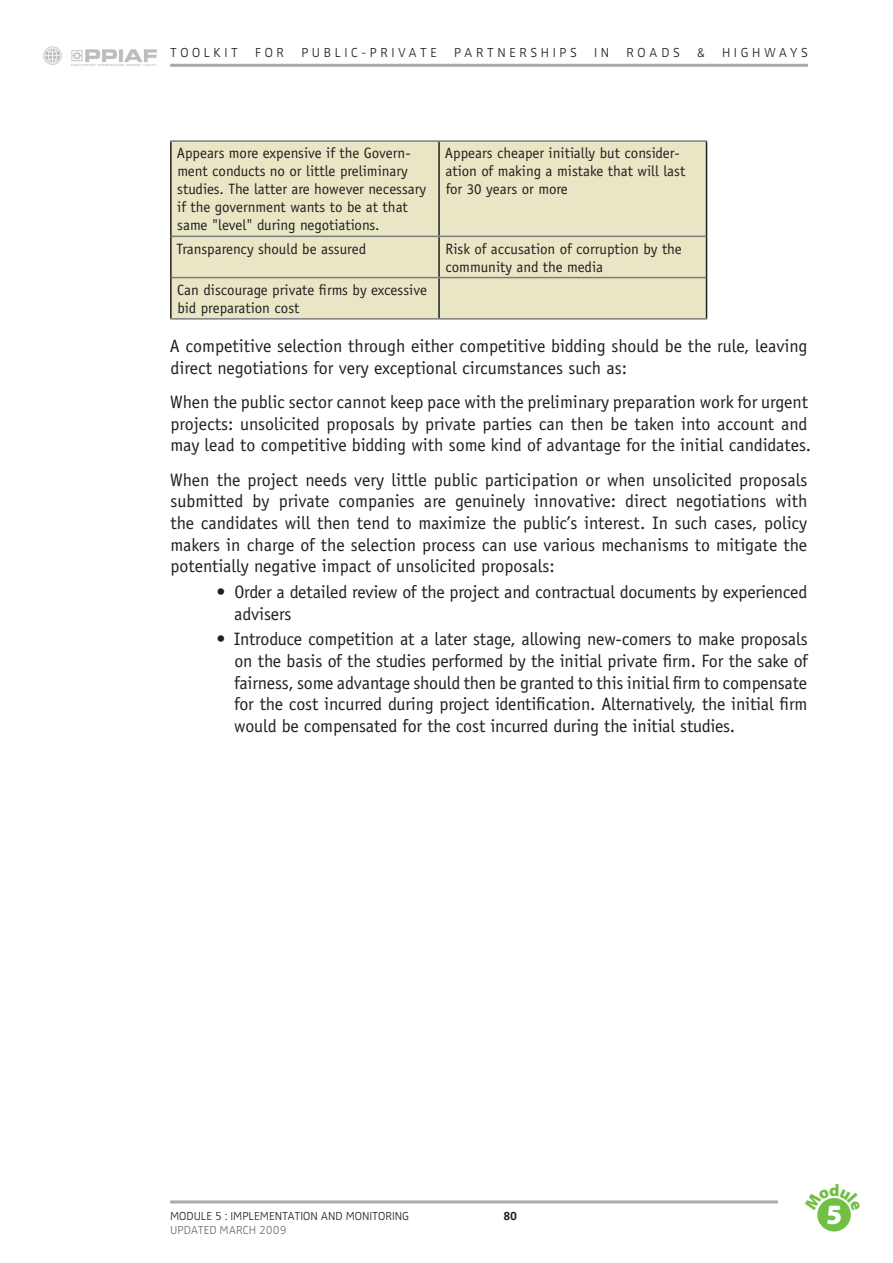
<style>
.page{position:relative;width:893px;height:1263px;background:#fff}
.page>*{position:absolute;margin:0;border:0;box-sizing:border-box;transform-origin:0 0}
.t1{font:900 28.05px "Myriad Pro";color:#fff}
.t2{font:18px/21.6px "Officina Sans";color:#231f20}
.t3{font:15px/18px "Officina Sans";color:#231f20}
.t4{font:300 13.5px "Zwo";letter-spacing:.265em;color:#231f20}
.t5{font:300 12px "Zwo";color:#231f20}
.t6{font:300 12px "Zwo";color:#6c6d70}
.t7{font:700 12px "Zwo";color:#231f20}
</style>
<div class="page">
<hr style="left:170px;top:64px;width:638px;height:3px;background:#a8a9ad">
<img style="left:43px;top:46px;width:19px;height:19px">
<img style="left:71px;top:49px;width:86px;height:17px">
<hr style="left:170px;top:1200px;width:608px;height:3px;background:#a8a9ad">
<div style="left:817px;top:1198px;width:34px;height:33px;background:#71bf44;border-radius:50%"></div>
<div style="left:172px;top:142px;width:534px;height:176px;background:#e9e6c5"></div>
<hr style="left:170px;top:140px;width:269px;height:2px;background:#7c7d83">
<hr style="left:439px;top:140px;width:268px;height:2px;background:#7c7d83">
<hr style="left:172px;top:236px;width:267px;height:1px;background:#7c7d83">
<hr style="left:439px;top:236px;width:267px;height:1px;background:#7c7d83">
<hr style="left:172px;top:277px;width:267px;height:1px;background:#7c7d83">
<hr style="left:439px;top:277px;width:267px;height:1px;background:#7c7d83">
<hr style="left:170px;top:318px;width:269px;height:2px;background:#7c7d83">
<hr style="left:439px;top:318px;width:268px;height:2px;background:#7c7d83">
<hr style="left:170px;top:142px;width:2px;height:94px;background:#231f20">
<hr style="left:438px;top:142px;width:2px;height:94px;background:#231f20">
<hr style="left:706px;top:142px;width:1px;height:94px;background:#231f20">
<hr style="left:170px;top:236px;width:2px;height:42px;background:#231f20">
<hr style="left:438px;top:237px;width:2px;height:40px;background:#231f20">
<hr style="left:706px;top:236px;width:1px;height:42px;background:#231f20">
<hr style="left:170px;top:278px;width:2px;height:40px;background:#231f20">
<hr style="left:438px;top:278px;width:2px;height:40px;background:#231f20">
<hr style="left:706px;top:278px;width:1px;height:40px;background:#231f20">
<svg style="left:817px;top:1198px;width:34px;height:13px"></svg>
<p class="t4" style="left:170px;top:45px;width:68px">TOOLKIT</p>
<p class="t4" style="left:255px;top:45px;width:30px">FOR</p>
<p class="t4" style="left:301px;top:45px;width:137px">PUBLIC-PRIVATE</p>
<p class="t4" style="left:454px;top:45px;width:124px">PARTNERSHIP S</p>
<p class="t4" style="left:594px;top:45px;width:17px">I N</p>
<p class="t4" style="left:626px;top:45px;width:55px">ROADS</p>
<p class="t4" style="left:697px;top:45px;width:20px">&amp; H</p>
<p class="t4" style="left:734px;top:45px;width:75px">IGHWAYS</p>
<p class="t3" style="left:177px;top:144px;width:251px">Appears more expensive if the Govern&shy;ment conducts no or little preliminary studies. The latter are however necessary if the government wants to be at that same "level" during negotiations.</p>
<p class="t3" style="left:445px;top:144px;width:242px">Appears cheaper initially but consider&shy;ation of making a mistake that will last for 30 years or more</p>
<p class="t3" style="left:176px;top:240px;width:191px">Transparency should be assured</p>
<p class="t3" style="left:445px;top:240px;width:238px">Risk of accusation of corruption by the community and the media</p>
<p class="t3" style="left:177px;top:281px;width:251px">Can discourage private firms by excessive bid preparation cost</p>
<p class="t2" style="left:170px;top:335px;width:639px">A competitive selection through either competitive bidding should be the rule, leaving direct negotiations for very exceptional circumstances such as:</p>
<p class="t2" style="left:170px;top:391px;width:642px">When the public sector cannot keep pace with the preliminary preparation work for urgent projects: unsolicited proposals by private parties can then be taken into account and may lead to competitive bidding with some kind of advantage for the initial candidates.</p>
<p class="t2" style="left:170px;top:469px;width:639px;text-align:justify">When the project needs very little public participation or when unsolicited proposals submitted by private companies are genuinely innovative: direct negotiations with the candidates will then tend to maximize the public’s interest. In such cases, policy makers in charge of the selection process can use various mechanisms to mitigate the potentially negative impact of unsolicited proposals:</p>
<p class="t2" style="left:234px;top:581px;width:575px;text-indent:-18px">• Order a detailed review of the project and contractual documents by experienced advisers</p>
<p class="t2" style="left:234px;top:629px;width:575px;text-align:justify;text-indent:-18px">• Introduce competition at a later stage, allowing new-comers to make proposals on the basis of the studies performed by the initial private firm. For the sake of fairness, some advantage should then be granted to this initial firm to compensate for the cost incurred during project identification. Alternatively, the initial firm would be compensated for the cost incurred during the initial studies.</p>
<p class="t5" style="left:170px;top:1208px;width:241px">MODULE 5 : IMPLEMENTATION AND MONITORING</p>
<p class="t6" style="left:170px;top:1223px;width:118px">UPDATED MARCH 2009</p>
<p class="t7" style="left:503px;top:1208px;width:15px">80</p>
<h1 class="t1" style="left:826px;top:1196px;width:18px">5</h1>
</div>
